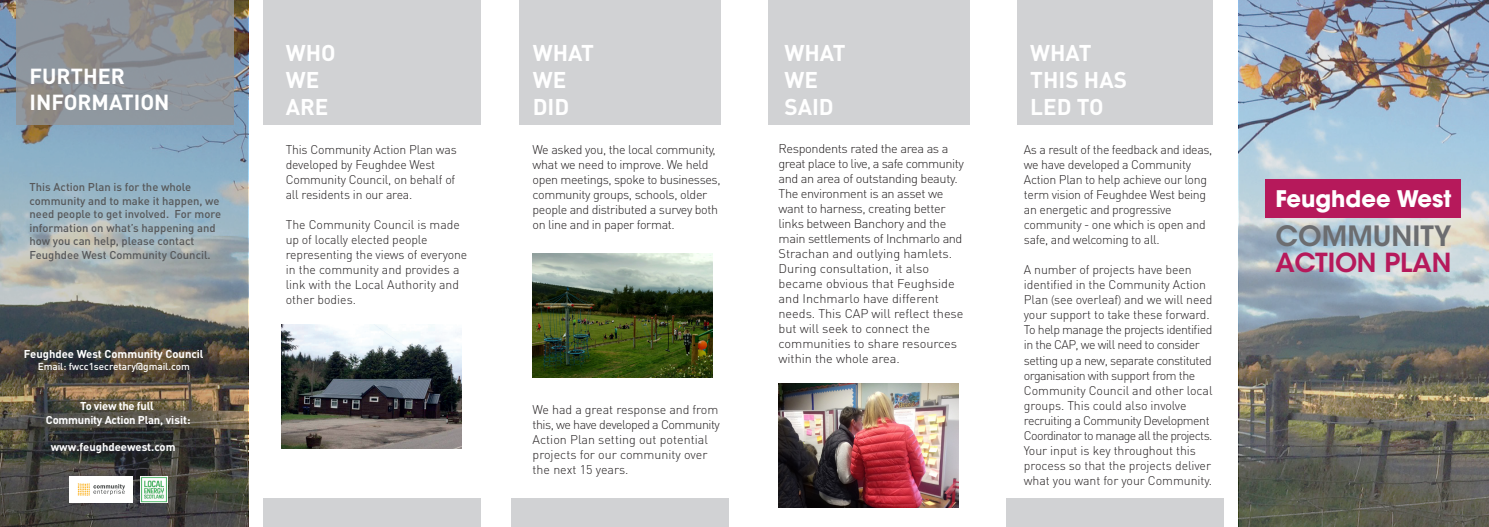
<style>
.page{position:relative;width:1489px;height:527px;background:#fff}
.page>*{position:absolute;margin:0;border:0;box-sizing:border-box;transform-origin:0 0}
.t1{font:600 27.75px "ITC Avant Garde Std";color:#6c6d70}
.t2{font:600 26.12px "ITC Avant Garde Std";color:#b6195b}
.t3{font:700 22.75px "ITC Avant Garde Std";color:#fff}
.t4{font:700 22.5px/27px "DIN Pro";color:#fff}
.t5{font:700 21.5px/25.8px "DIN Pro";color:#fff}
.t6{font:300 12.5px/15px "DIN Pro";letter-spacing:-.025em;color:#231f20}
.t7{font:300 12.5px/15px "DIN Pro";color:#231f20}
.t8{font:300 12.5px/15px "DIN Pro";letter-spacing:-.005em;color:#231f20}
.t9{font:500 11.25px/13.5px "DIN Pro";color:#57585a}
.t10{font:700 11.25px "DIN Pro";color:#fff}
.t11{font:700 11.25px/13.5px "DIN Pro";letter-spacing:-.02em;color:#fff;text-align:center}
.t12{font:500 10px "DIN Pro";letter-spacing:-.005em;color:#fff}
.s1{font-family:"Myriad Pro"}
</style>
<div class="page">
<img style="left:0;top:0;width:248px;height:526px">
<svg style="left:16px;top:0;width:217px;height:125px;background:#8d9195"></svg>
<div style="left:519px;top:0;width:201px;height:125px;background:#d1d2d4"></div>
<div style="left:767px;top:0;width:202px;height:125px;background:#d1d2d4"></div>
<div style="left:1017px;top:0;width:196px;height:125px;background:#d1d2d4"></div>
<div style="left:263px;top:0;width:217px;height:125px;background:#d1d2d4"></div>
<div style="left:70px;top:475px;width:63px;height:27px;background:#fff"></div>
<svg style="left:78px;top:483px;width:47px;height:12px"></svg>
<img style="left:140px;top:475px;width:27px;height:27px">
<img style="left:778px;top:383px;width:180px;height:123px">
<img style="left:282px;top:324px;width:180px;height:123px">
<div style="left:263px;top:497px;width:217px;height:29px;background:#d1d2d4"></div>
<div style="left:511px;top:497px;width:217px;height:29px;background:#d1d2d4"></div>
<div style="left:1006px;top:497px;width:217px;height:29px;background:#d1d2d4"></div>
<img style="left:1238px;top:0;width:250px;height:526px">
<div style="left:1265px;top:179px;width:196px;height:38px;background:#b6195b"></div>
<img style="left:532px;top:253px;width:180px;height:124px">
<h3 class="t5" style="left:30px;top:62px;width:141px">FURTHER<br>INFORMATION</h3>
<p class="t9" style="left:30px;top:180px;width:193px">This Action Plan is for the whole community and to make it happen, we need people to get involved. For more information on what’s happening and how you can help, please contact Feughdee West Community Council.</p>
<p class="t10" style="left:24px;top:345px;width:181px">Feughdee West Community Council</p>
<p class="t12" style="left:38px;top:359px;width:153px">Email: fwcc1secretary@gmail.com</p>
<p class="t11" style="left:46px;top:398px;width:146px">To view the full<br>Community Action Plan, visit:</p>
<p class="t10" style="left:51px;top:438px;width:126px">www.feughdeewest.com</p>
<h3 class="t4" style="left:286px;top:39px;width:51px">WHO<br>WE<br>ARE</h3>
<p class="t6" style="left:286px;top:141px;width:172px">This Community Action Plan was developed by Feughdee West<br>Community Council, on behalf of all residents in our area.</p>
<p class="t7" style="left:286px;top:216px;width:183px">The Community Council is made up of locally elected people representing the views of everyone in the community and provides a link with the Local Authority and other bodies.</p>
<h3 class="t4" style="left:533px;top:39px;width:63px">WHAT<br>WE<br>DID</h3>
<p class="t6" style="left:532px;top:141px;width:189px">We asked you, the local community, what we need to improve. We held open meetings, spoke to businesses, community groups, schools, older people and distributed a survey both on line and in paper format.</p>
<p class="t8" style="left:532px;top:401px;width:189px">We had a great response and from this, we have developed a Community<br>Action Plan setting out potential projects for our community over the next 15 years.</p>
<h3 class="t4" style="left:784px;top:39px;width:63px">WHAT<br>WE<br>SAID</h3>
<p class="t6" style="left:778px;top:140px;width:187px">Respondents rated the area as a great place to live, a safe community and an area of outstanding beauty.<br>The environment is an asset we want to harness, creating better links between Banchory and the main settlements of Inchmarlo and<br>Strachan and outlying hamlets.<br>During consultation, it also became obvious that Feughside and Inchmarlo have different needs. This CAP will reflect these but will seek to connect the communities to share resources within the whole area.</p>
<h3 class="t4" style="left:1030px;top:39px;width:98px">WHAT<br>THIS HAS<br>LED TO</h3>
<p class="t6" style="left:1023px;top:141px;width:190px">As a result of the feedback and ideas, we have developed a Community<br>Action Plan to help achieve our long term vision of Feughdee West being an energetic and progressive community - one which is open and safe, and welcoming to all.</p>
<p class="t6" style="left:1023px;top:261px;width:190px">A number of projects have been identified in the Community Action Plan <span class="s1">(</span>see overleaf<span class="s1">)</span> and we will need your support to take these forward.<br>To help manage the projects identified in the CAP, we will need to consider setting up a new, separate constituted organisation with support from the Community Council and other local groups. This could also involve recruiting a Community Development Coordinator to manage all the projects.<br>Your input is key throughout this process so that the projects deliver what you want for your Community.</p>
<h3 class="t3" style="left:1275px;top:184px;width:177px">Feughdee West</h3>
<h1 class="t1" style="left:1275px;top:218px;width:177px">COMMUNITY</h1>
<h2 class="t2" style="left:1275px;top:246px;width:177px">ACTION PLAN</h2>
</div>
